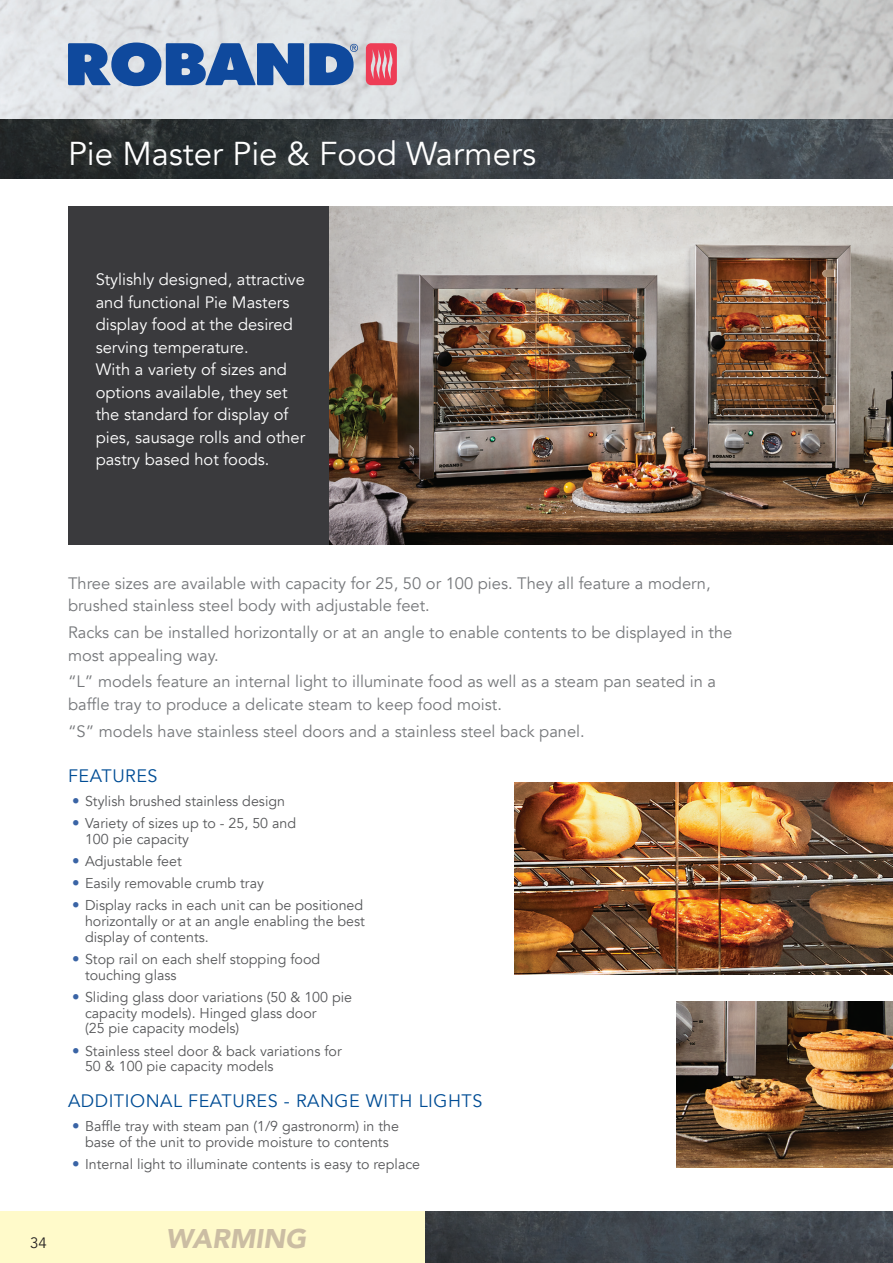
<style>
.page{position:relative;width:893px;height:1263px;background:#fff}
.page>*{position:absolute;margin:0;border:0;box-sizing:border-box;transform-origin:0 0}
.t1{font:33px "Avenir";color:#fff}
.t2{font:italic 900 27px "Avenir";color:#cbbda3}
.t3{font:18px "Avenir";letter-spacing:.03em;color:#014d95}
.t4{font:16.5px/22.5px "Avenir";color:#76787b}
.t5{font:16.5px/22.5px "Avenir";color:#fff}
.t6{font:15px "Avenir";color:#231f20}
.t7{font:14.25px/15.8px "Avenir";color:#57585a}
.s1{font-size:15px;color:#3a64a5}
</style>
<div class="page">
<img style="left:0;top:0;width:893px;height:119px">
<img style="left:0;top:119px;width:893px;height:60px">
<svg style="left:68px;top:43px;width:290px;height:43px;background:#4973b0"></svg>
<svg style="left:366px;top:43px;width:31px;height:42px"></svg>
<div style="left:68px;top:206px;width:338px;height:339px;background:#3a3a3d"></div>
<img style="left:330px;top:206px;width:563px;height:339px">
<img style="left:676px;top:1001px;width:217px;height:166px">
<img style="left:514px;top:782px;width:379px;height:193px">
<div style="left:0;top:1212px;width:425px;height:51px;background:#fffaca"></div>
<img style="left:425px;top:1212px;width:468px;height:51px">
<h1 class="t1" style="left:68px;top:134px;width:470px">Pie Master Pie &amp; Food Warmers</h1>
<p class="t5" style="left:96px;top:268px;width:211px">Stylishly designed, attractive and functional Pie Masters display food at the desired serving temperature.<br>With a variety of sizes and options available, they set the standard for display of pies, sausage rolls and other pastry based hot foods.</p>
<p class="t4" style="left:68px;top:572px;width:644px">Three sizes are available with capacity for 25, 50 or 100 pies. They all feature a modern, brushed stainless steel body with adjustable feet.</p>
<p class="t4" style="left:68px;top:621px;width:666px">Racks can be installed horizontally or at an angle to enable contents to be displayed in the most appealing way.</p>
<p class="t4" style="left:68px;top:671px;width:650px">“L” models feature an internal light to illuminate food as well as a steam pan seated in a baffle tray to produce a delicate steam to keep food moist.</p>
<p class="t4" style="left:68px;top:720px;width:518px">“S” models have stainless steel doors and a stainless steel back panel.</p>
<p class="t3" style="left:68px;top:765px;width:91px">FEATURES</p>
<p class="t7" style="left:72px;top:794px;width:214px"><span class="s1">•</span> Stylish brushed stainless design</p>
<p class="t7" style="left:85px;top:816px;width:213px;text-indent:-13px"><span class="s1">•</span> Variety of sizes up to - 25, 50 and<br>100 pie capacity</p>
<p class="t7" style="left:72px;top:854px;width:111px"><span class="s1">•</span> Adjustable feet</p>
<p class="t7" style="left:72px;top:876px;width:193px"><span class="s1">•</span> Easily removable crumb tray</p>
<p class="t7" style="left:85px;top:898px;width:281px;text-indent:-13px"><span class="s1">•</span> Display racks in each unit can be positioned horizontally or at an angle enabling the best display of contents.</p>
<p class="t7" style="left:85px;top:951px;width:237px;text-indent:-13px"><span class="s1">•</span> Stop rail on each shelf stopping food touching glass</p>
<p class="t7" style="left:85px;top:989px;width:269px;text-indent:-13px"><span class="s1">•</span> Sliding glass door variations (50 &amp; 100 pie capacity models). Hinged glass door<br>(25 pie capacity models)</p>
<p class="t7" style="left:85px;top:1043px;width:258px;text-indent:-13px"><span class="s1">•</span> Stainless steel door &amp; back variations for<br>50 &amp; 100 pie capacity models</p>
<p class="t3" style="left:68px;top:1090px;width:416px">ADDITIONAL FEATURES - RANGE WITH LIGHTS</p>
<p class="t7" style="left:72px;top:1118px;width:328px;text-align:center"><span class="s1">•</span> Baffle tray with steam pan (1/9 gastronorm) in the base of the unit to provide moisture to contents</p>
<p class="t7" style="left:72px;top:1156px;width:349px"><span class="s1">•</span> Internal light to illuminate contents is easy to replace</p>
<p class="t6" style="left:30px;top:1233px;width:18px">34</p>
<h2 class="t2" style="left:166px;top:1216px;width:142px">WARMING</h2>
</div>
